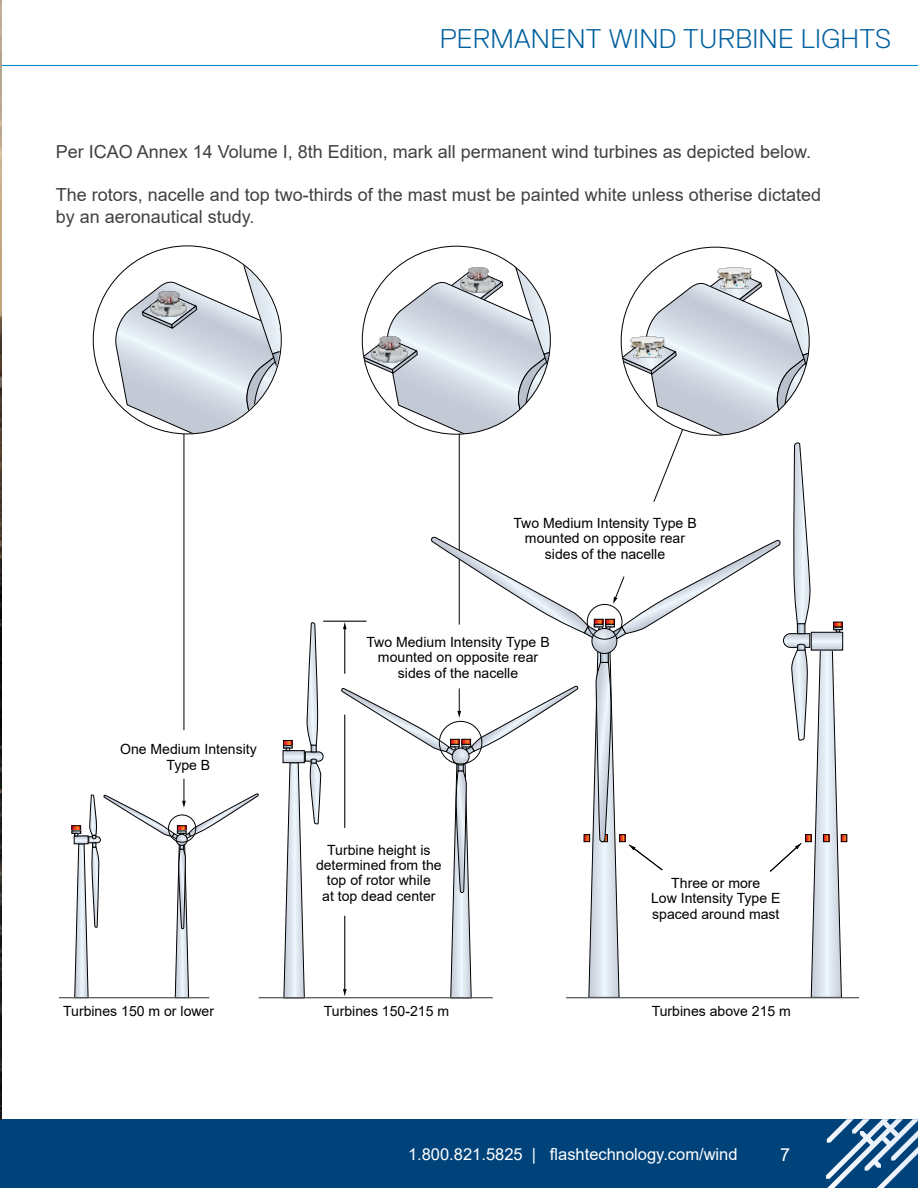
<style>
.page{position:relative;width:918px;height:1188px;background:#fff}
.page>*{position:absolute;margin:0;border:0;box-sizing:border-box;transform-origin:0 0}
.Page_titles{font:300 27px "Replica Std";letter-spacing:.01em;color:#005f9e}
.Body{font:18px/21.6px "Arial";color:#414042}
.t1{font:18px "Arial";color:#fff}
.t2{font:16.5px "Arial";color:#fff}
.t3{font:14.1px/15.3px "Arial";color:#000;text-align:center}
</style>
<div class="page">
<div style="left:0;top:1119px;width:918px;height:69px;background:#00437b"></div>
<hr style="left:0;top:65px;width:918px;height:1px;background:#008ccf">
<svg style="left:826px;top:1119px;width:92px;height:69px"></svg>
<img style="left:0;top:0;width:1px;height:1120px">
<svg style="left:283px;top:622px;width:41px;height:377px"></svg>
<hr style="left:566px;top:997px;width:293px;height:1px;background:#58595b">
<hr style="left:259px;top:997px;width:234px;height:1px;background:#58595b">
<hr style="left:59px;top:997px;width:150px;height:1px;background:#58595b">
<hr style="left:184px;top:434px;width:1px;height:296px;background:#000">
<svg style="left:72px;top:779px;width:187px;height:219px"></svg>
<svg style="left:113px;top:246px;width:169px;height:196px"></svg>
<img style="left:149px;top:287px;width:39px;height:39px">
<hr style="left:323px;top:621px;width:44px;height:1px;background:#000">
<svg style="left:341px;top:246px;width:506px;height:753px"></svg>
<p class="Page_titles" style="left:440px;top:23px;width:453px">PERMANENT WIND TURBINE LIGHTS</p>
<p class="Body" style="left:56px;top:141px;width:757px">Per ICAO Annex 14 Volume I, 8th Edition, mark all permanent wind turbines as depicted below.</p>
<p class="Body" style="left:56px;top:184px;width:767px">The rotors, nacelle and top two-thirds of the mast must be painted white unless otherise dictated by an aeronautical study.</p>
<p class="t3" style="left:513px;top:515px;width:185px">Two Medium Intensity Type B mounted on opposite rear sides of the nacelle</p>
<p class="t3" style="left:120px;top:742px;width:138px">One Medium Intensity<br>Type B</p>
<p class="t3" style="left:366px;top:634px;width:185px">Two Medium Intensity Type B mounted on opposite rear sides of the nacelle</p>
<p class="t3" style="left:316px;top:842px;width:127px">Turbine height is determined from the top of rotor while<br>at top dead center</p>
<p class="t3" style="left:651px;top:875px;width:131px">Three or more<br>Low Intensity Type E spaced around mast</p>
<p class="t3" style="left:63px;top:1004px;width:153px">Turbines 150 m or lower</p>
<p class="t3" style="left:324px;top:1004px;width:127px">Turbines 150-215 m</p>
<p class="t3" style="left:652px;top:1004px;width:141px">Turbines above 215 m</p>
<p class="t2" style="left:408px;top:1143px;width:331px">1.800.821.5825 | flashtechnology.com/wind</p>
<p class="t1" style="left:780px;top:1142px;width:12px">7</p>
</div>
